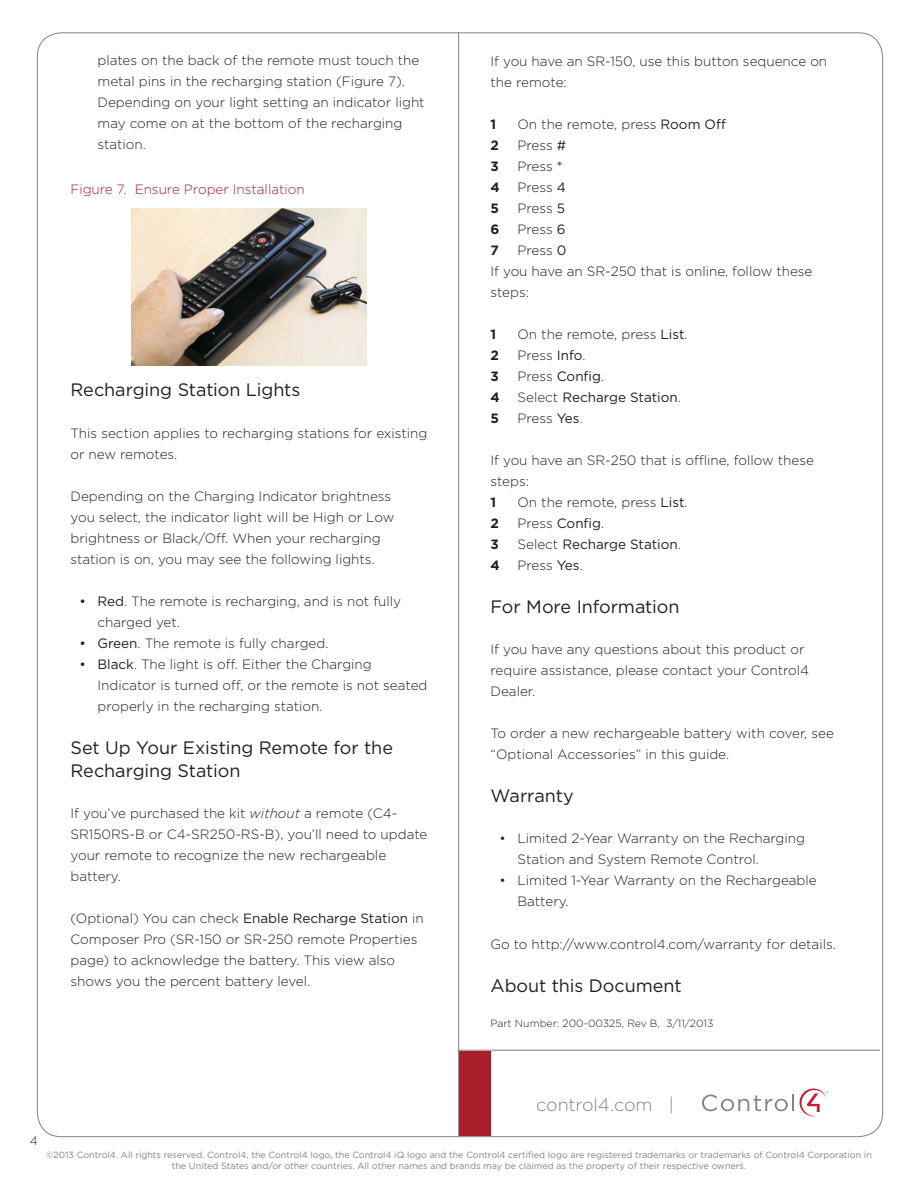
<style>
.page{position:relative;width:918px;height:1188px;background:#fff}
.page>*{position:absolute;margin:0;border:0;box-sizing:border-box;transform-origin:0 0}
.Subtitle{font:18px/22.5px "Gotham";letter-spacing:-.005em;color:#231f20}
.Body_copy{font:18px "Gotham";letter-spacing:-.005em;color:#231f20}
.t1{font:300 18px "Gotham";letter-spacing:-.015em;color:#818386}
.Body_copy-2{font:300 13.5px/21px "Gotham";color:#231f20}
.t2{font:13.5px "Gotham";color:#231f20}
.Body_copy-3{font:300 13.5px "Gotham";color:#a91e28}
.t3{font:700 13.5px "Gotham";color:#231f20}
.t4{font:300 12px "Gotham";color:#231f20}
.Body_copy-4{font:300 10.5px "Gotham";color:#231f20}
.t5{font:9px/10.8px "Gotham";color:#818386;text-align:center}
.t6{font:300 5.25px "Myriad Pro";color:#808285}
.s1{font-weight:400}
.s2{font-style:italic}
.s3{font-weight:300}
</style>
<div class="page">
<div style="left:459px;top:1051px;width:31px;height:85px;background:#a91e28"></div>
<hr style="left:458px;top:1050px;width:422px;height:1px;background:#818386">
<svg style="left:702px;top:1089px;width:125px;height:27px"></svg>
<hr style="left:458px;top:32px;width:1px;height:1104px;background:#818386">
<img style="left:131px;top:208px;width:236px;height:157px">
<p class="Body_copy-2" style="left:98px;top:49px;width:329px">plates on the back of the remote must touch the metal pins in the recharging station (Figure 7).<br>Depending on your light setting an indicator light may come on at the bottom of the recharging station.</p>
<p class="Body_copy-3" style="left:70px;top:180px;width:236px">Figure 7. Ensure Proper Installation</p>
<p class="Body_copy" style="left:70px;top:378px;width:232px">Recharging Station Lights</p>
<p class="Body_copy-2" style="left:70px;top:423px;width:358px">This section applies to recharging stations for existing or new remotes.</p>
<p class="Body_copy-2" style="left:70px;top:486px;width:325px">Depending on the Charging Indicator brightness you select, the indicator light will be High or Low brightness or Black/Off. When your recharging station is on, you may see the following lights.</p>
<p class="Body_copy-2" style="left:98px;top:591px;width:305px;text-indent:-18px"><span class="s1">• Red</span>. The remote is recharging, and is not fully charged yet.</p>
<p class="Body_copy-2" style="left:80px;top:633px;width:251px"><span class="s1">• Green</span>. The remote is fully charged.</p>
<p class="Body_copy-2" style="left:98px;top:654px;width:331px;text-indent:-18px"><span class="s1">• Black</span>. The light is off. Either the Charging<br>Indicator is turned off, or the remote is not seated properly in the recharging station.</p>
<p class="Subtitle" style="left:70px;top:736px;width:324px">Set Up Your Existing Remote for the<br>Recharging Station</p>
<p class="Body_copy-2" style="left:70px;top:802px;width:358px">If you’ve purchased the kit <span class="s2">without</span> a remote (C4- SR150RS-B or C4-SR250-RS-B), you’ll need to update your remote to recognize the new rechargeable battery.</p>
<p class="Body_copy-2" style="left:70px;top:907px;width:355px">(Optional) You can check <span class="s1">Enable Recharge Station</span> in Composer Pro (SR-150 or SR-250 remote Properties page) to acknowledge the battery. This view also shows you the percent battery level.</p>
<p class="Body_copy-2" style="left:490px;top:50px;width:338px">If you have an SR-150, use this button sequence on the remote:</p>
<p class="t3" style="left:490px;top:115px;width:7px">1</p>
<p class="Body_copy-2" style="left:518px;top:113px;width:210px">On the remote, press <span class="s1">Room Off</span></p>
<p class="t3" style="left:490px;top:136px;width:10px">2</p>
<p class="Body_copy-2" style="left:518px;top:134px;width:50px">Press <span class="s1">#</span></p>
<p class="t3" style="left:490px;top:157px;width:10px">3</p>
<p class="Body_copy-2" style="left:518px;top:155px;width:47px">Press <span class="s1">*</span></p>
<p class="t3" style="left:490px;top:178px;width:11px">4</p>
<p class="Body_copy-2" style="left:518px;top:176px;width:50px">Press <span class="s1">4</span></p>
<p class="t3" style="left:490px;top:199px;width:10px">5</p>
<p class="Body_copy-2" style="left:518px;top:197px;width:49px">Press <span class="s1">5</span></p>
<p class="t3" style="left:490px;top:220px;width:10px">6</p>
<p class="Body_copy-2" style="left:518px;top:218px;width:50px">Press <span class="s1">6</span></p>
<p class="t3" style="left:490px;top:241px;width:10px">7</p>
<p class="Body_copy-2" style="left:518px;top:239px;width:50px">Press <span class="s1">0</span></p>
<p class="Body_copy-2" style="left:490px;top:260px;width:324px">If you have an SR-250 that is online, follow these steps:</p>
<p class="t3" style="left:490px;top:325px;width:7px">1</p>
<p class="Body_copy-2" style="left:518px;top:323px;width:172px">On the remote, press <span class="s1">List</span>.</p>
<p class="t3" style="left:490px;top:346px;width:10px">2</p>
<p class="Body_copy-2" style="left:518px;top:344px;width:70px">Press <span class="s1">Info</span>.</p>
<p class="t3" style="left:490px;top:367px;width:10px">3</p>
<p class="Body_copy-2" style="left:518px;top:365px;width:88px">Press <span class="s1">Config</span>.</p>
<p class="t3" style="left:490px;top:388px;width:11px">4</p>
<p class="t2" style="left:518px;top:388px;width:165px"><span class="s3">Select</span> Recharge Station<span class="s3">.</span></p>
<p class="t3" style="left:490px;top:409px;width:10px">5</p>
<p class="Body_copy-2" style="left:518px;top:407px;width:67px">Press <span class="s1">Yes</span>.</p>
<p class="Body_copy-2" style="left:490px;top:449px;width:325px">If you have an SR-250 that is offline, follow these steps:</p>
<p class="t3" style="left:490px;top:493px;width:7px">1</p>
<p class="Body_copy-2" style="left:518px;top:491px;width:172px">On the remote, press <span class="s1">List</span>.</p>
<p class="t3" style="left:490px;top:514px;width:10px">2</p>
<p class="Body_copy-2" style="left:518px;top:512px;width:88px">Press <span class="s1">Config</span>.</p>
<p class="t3" style="left:490px;top:535px;width:10px">3</p>
<p class="t2" style="left:518px;top:535px;width:165px"><span class="s3">Select</span> Recharge Station<span class="s3">.</span></p>
<p class="t3" style="left:490px;top:556px;width:11px">4</p>
<p class="Body_copy-2" style="left:518px;top:554px;width:67px">Press <span class="s1">Yes</span>.</p>
<p class="Subtitle" style="left:490px;top:595px;width:191px">For More Information</p>
<p class="Body_copy-2" style="left:490px;top:638px;width:320px">If you have any questions about this product or require assistance, please contact your Control4<br>Dealer.</p>
<p class="Body_copy-2" style="left:490px;top:722px;width:345px">To order a new rechargeable battery with cover, see “Optional Accessories” in this guide.</p>
<p class="Subtitle" style="left:490px;top:784px;width:85px">Warranty</p>
<p class="Body_copy-2" style="left:518px;top:827px;width:289px;text-indent:-18px">• Limited 2-Year Warranty on the Recharging<br>Station and System Remote Control.</p>
<p class="Body_copy-2" style="left:518px;top:869px;width:301px;text-indent:-18px">• Limited 1-Year Warranty on the Rechargeable<br>Battery.</p>
<p class="Body_copy-2" style="left:490px;top:934px;width:347px">Go to http://www.control4.com/warranty for details.</p>
<p class="Subtitle" style="left:490px;top:974px;width:193px">About this Document</p>
<p class="Body_copy-4" style="left:490px;top:1017px;width:225px">Part Number: 200-00325, Rev B, 3/11/2013</p>
<p class="t4" style="left:30px;top:1133px;width:9px">4</p>
<h1 class="t1" style="left:536px;top:1093px;width:139px">control4.com |</h1>
<p class="t6" style="left:825px;top:1090px;width:5px">™</p>
<p class="t5" style="left:46px;top:1150px;width:827px">©2013 Control4. All rights reserved. Control4, the Control4 logo, the Control4 iQ logo and the Control4 certified logo are registered trademarks or trademarks of Control4 Corporation in the United States and/or other countries. All other names and brands may be claimed as the property of their respective owners.</p>
</div>
